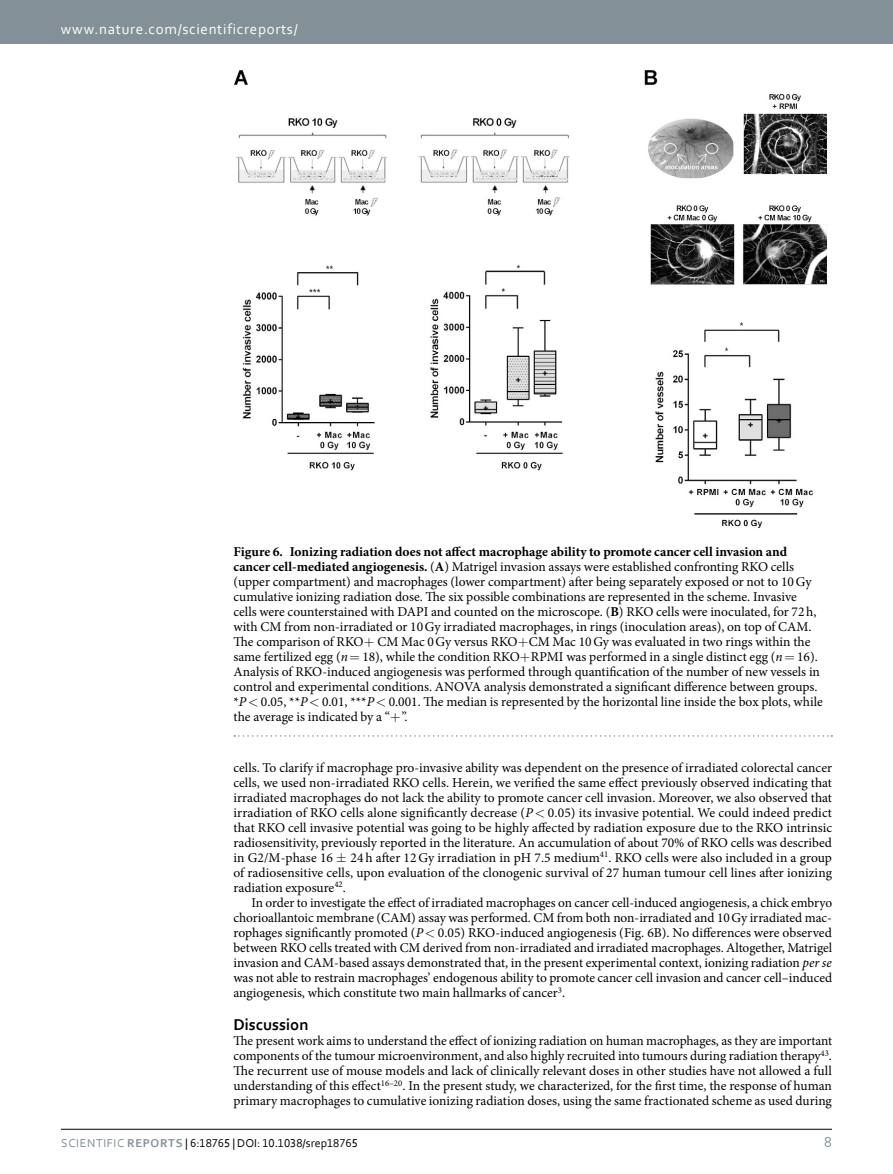
<style>
.page{position:relative;width:893px;height:1174px;background:#fff}
.page>*{position:absolute;margin:0;border:0;box-sizing:border-box;transform-origin:0 0}
.t1{font:700 16.5px "Nmjslg Corbel";color:#000}
.t2{font:15px "Yvckct Corbel";letter-spacing:.045em;color:#fff}
.t3{font:15px "Rvcnpl Corbel";color:#839097}
.t4{font:13.5px/15px "Brxtgc Minion Pro";color:#000;text-align:justify}
.t5{font:700 13.5px "Hrnffv Minion Pro";color:#000}
.t6{font:12px "Rsxttn Bpypwl Vpfbrs Fpwqxm Wjxpmb Jwyvts Corbel";color:#000}
.s1{font-family:"Hrnffv Minion Pro";font-weight:700}
.s2{font-family:"Wkxncs Minion Pro";font-style:italic}
.s3{font-family:"Xhdttl Corbel";color:#839097}
.s4{font-family:"Tntjlt Corbel";font-weight:700;color:#839097}
</style>
<div class="page">
<div style="left:0;top:0;width:893px;height:43px;background:#839097"></div>
<hr style="left:61px;top:1129px;width:771px;height:1px;background:#000">
<img style="left:234px;top:70px;width:593px;height:458px">
<svg style="left:234px;top:735px;width:598px;height:1px"></svg>
<p class="t2" style="left:61px;top:19px;width:238px">www.nature.com/scientificreports/</p>
<p class="t5" style="left:233px;top:542px;width:555px">Figure 6. Ionizing radiation does not affect macrophage ability to promote cancer cell invasion and</p>
<p class="t4" style="left:233px;top:559px;width:591px;text-align:left"><span class="s1">cancer cell-mediated angiogenesis.</span> (<span class="s1">A</span>) Matrigel invasion assays were established confronting RKO cells (upper compartment) and macrophages (lower compartment) after being separately exposed or not to 10Gy cumulative ionizing radiation dose. The six possible combinations are represented in the scheme. Invasive cells were counterstained with DAPI and counted on the microscope. (<span class="s1">B</span>) RKO cells were inoculated, for 72h, with CM from non-irradiated or 10Gy irradiated macrophages, in rings (inoculation areas), on top of CAM.<br>The comparison of RKO CM Mac 0Gy versus RKO CM Mac 10Gy was evaluated in two rings within the same fertilized egg (<span class="s2">n</span> 18), while the condition RKO RPMI was performed in a single distinct egg (<span class="s2">n</span> 16).<br>Analysis of RKO-induced angiogenesis was performed through quantification of the number of new vessels in control and experimental conditions. ANOVA analysis demonstrated a significant difference between groups. *<span class="s2">P</span> 0.05, **<span class="s2">P</span> 0.01, ***<span class="s2">P</span> 0.001. The median is represented by the horizontal line inside the box plots, while the average is indicated by a “ ”.</p>
<p class="t4" style="left:233px;top:760px;width:600px">cells. To clarify if macrophage pro-invasive ability was dependent on the presence of irradiated colorectal cancer cells, we used non-irradiated RKO cells. Herein, we verified the same effect previously observed indicating that irradiated macrophages do not lack the ability to promote cancer cell invasion. Moreover, we also observed that irradiation of RKO cells alone significantly decrease (<span class="s2">P</span> 0.05) its invasive potential. We could indeed predict that RKO cell invasive potential was going to be highly affected by radiation exposure due to the RKO intrinsic radiosensitivity, previously reported in the literature. An accumulation of about 70% of RKO cells was described in G2/M-phase 16</p>
<p class="t4" style="left:233px;top:850px;width:600px;text-indent:117px">24 h after 12Gy irradiation in pH 7.5 medium<sup>41</sup>. RKO cells were also included in a group of radiosensitive cells, upon evaluation of the clonogenic survival of 27 human tumour cell lines after ionizing radiation exposure<sup>42</sup>.</p>
<p class="t4" style="left:233px;top:895px;width:600px;text-indent:18px">In order to investigate the effect of irradiated macrophages on cancer cell-induced angiogenesis, a chick embryo chorioallantoic membrane (CAM) assay was performed. CM from both non-irradiated and 10Gy irradiated mac&shy;rophages significantly promoted (<span class="s2">P</span> 0.05) RKO-induced angiogenesis (Fig. 6B). No differences were observed between RKO cells treated with CM derived from non-irradiated and irradiated macrophages. Altogether, Matrigel invasion and CAM-based assays demonstrated that, in the present experimental context, ionizing radiation <span class="s2">per se </span>was not able to restrain macrophages’ endogenous ability to promote cancer cell invasion and cancer cell–induced angiogenesis, which constitute two main hallmarks of cancer<sup>3</sup>.</p>
<p class="t1" style="left:233px;top:1014px;width:77px">Discussion</p>
<p class="t4" style="left:233px;top:1033px;width:600px">The present work aims to understand the effect of ionizing radiation on human macrophages, as they are important components of the tumour microenvironment, and also highly recruited into tumours during radiation therapy<sup>43</sup>.<br>The recurrent use of mouse models and lack of clinically relevant doses in other studies have not allowed a full understanding of this effect<sup>16–20</sup>. In the present study, we characterized, for the first time, the response of human primary macrophages to cumulative ionizing radiation doses, using the same fractionated scheme as used during</p>
<p class="t6" style="left:61px;top:1135px;width:298px"><span class="s3">SCIENTIFIC</span> <span class="s4">REPORTS</span> | 6:18765 | DOI: 10.1038/srep18765</p>
<p class="t3" style="left:824px;top:1132px;width:9px">8</p>
</div>
